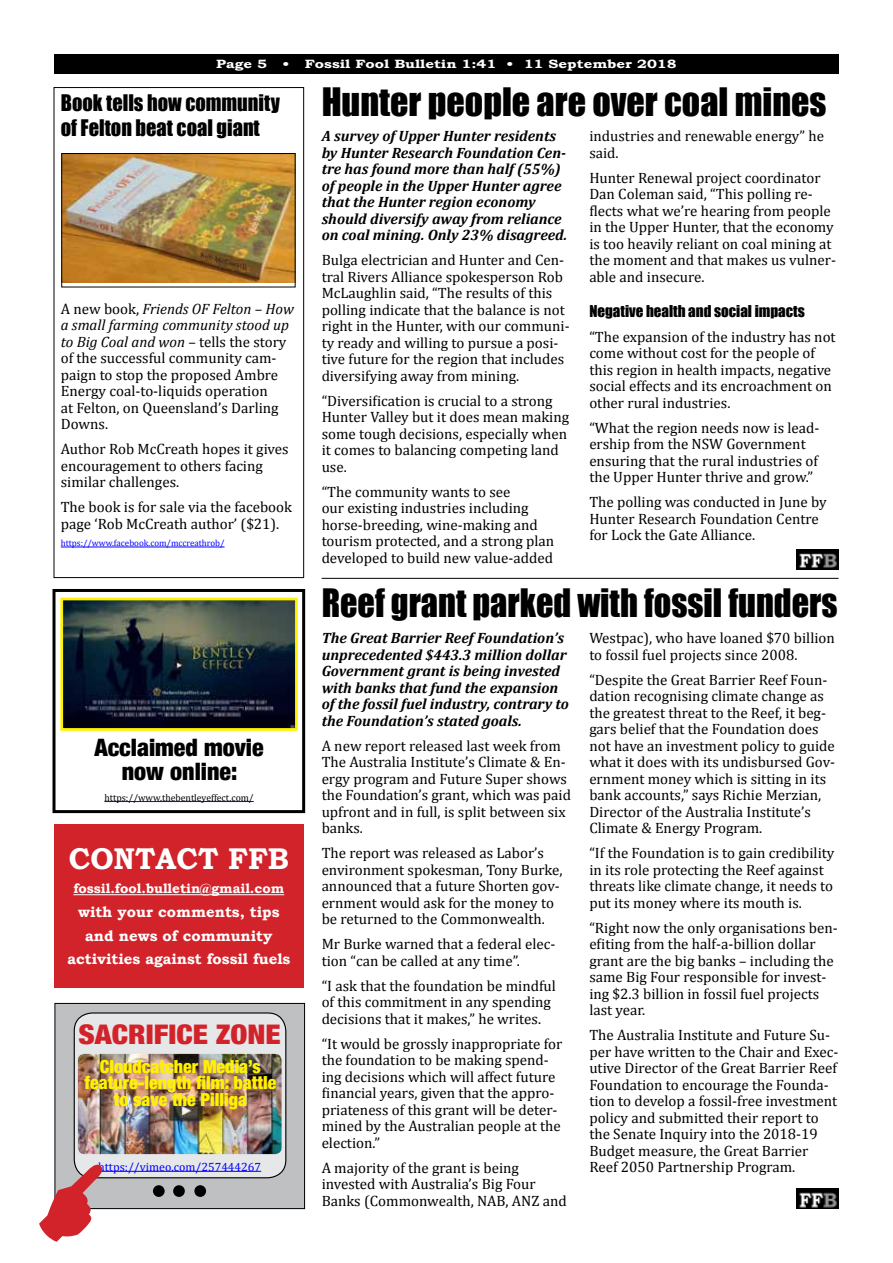
<style>
.page{position:relative;width:893px;height:1263px;background:#fff}
.page>*{position:absolute;margin:0;border:0;box-sizing:border-box;transform-origin:0 0}
.t1{font:36px "Impact";color:#000;scale:.95 1}
.t2{font:36px "Impact";color:#000}
.t3{font:700 30px "Bookman Old Style";color:#fff}
.t4{font:900 condensed 27px "Helvetica Neue";color:#d2232a;scale:1.13 1}
.t5{font:900 condensed 24px/24px "Helvetica Neue";color:#000;text-align:center}
.t6{font:21px/25.2px "Impact";color:#000}
.t7{font:900 condensed 18px/16.5px "Helvetica Neue";color:#fff200;text-align:center}
.t8{font:15px/16.5px "Cambria";color:#000}
.t9{font:italic 700 15px/16.5px "Cambria";color:#000}
.t10{font:700 15px/23.7px "Bookman Old Style";color:#fff;text-align:center}
.t11{font:15px "Impact";color:#000}
.t12{font:700 13.5px "Bookman Old Style";color:#fff}
.t13{font:700 12px "Bookman Old Style";color:#fff;scale:1.25 1}
.t14{font:12px "Cambria";color:#00f}
.t15{font:9.75px "Cambria";color:#000}
.t16{font:9px "Cambria";color:#00f}
.s1{font-style:italic}
</style>
<div class="page">
<div style="left:54px;top:54px;width:785px;height:20px;background:#000"></div>
<img style="left:796px;top:1189px;width:43px;height:20px">
<hr style="left:61px;top:547px;width:164px;height:1px;background:#00f">
<div style="left:54px;top:87px;width:250px;height:491px;border:1px solid #000"></div>
<img style="left:63px;top:155px;width:231px;height:128px">
<div style="left:61px;top:153px;width:235px;height:134px;border:1px solid #000"></div>
<hr style="left:322px;top:578px;width:517px;height:1px;background:#000">
<div style="left:52px;top:589px;width:253px;height:224px;border:3px solid #000"></div>
<img style="left:64px;top:602px;width:230px;height:125px">
<div style="left:60px;top:598px;width:238px;height:133px;border:3px solid #fff200"></div>
<hr style="left:104px;top:801px;width:150px;height:1px;background:#00f">
<div style="left:55px;top:1003px;width:250px;height:205px;background:#bec0c2"></div>
<div style="left:55px;top:1003px;width:250px;height:206px;border:1px solid #000"></div>
<div style="left:74px;top:1013px;width:212px;height:165px;background:#e6e7e8;border-radius:18px"></div>
<div style="left:74px;top:1012px;width:212px;height:166px;border:1px solid #000;border-radius:18px"></div>
<div style="left:153px;top:1185px;width:12px;height:12px;background:#000;border-radius:50%"></div>
<div style="left:173px;top:1185px;width:12px;height:12px;background:#000;border-radius:50%"></div>
<div style="left:194px;top:1185px;width:12px;height:12px;background:#000;border-radius:50%"></div>
<img style="left:78px;top:1054px;width:204px;height:100px">
<hr style="left:98px;top:1171px;width:163px;height:1px;background:#00f">
<svg style="left:39px;top:1163px;width:65px;height:79px"></svg>
<div style="left:54px;top:824px;width:250px;height:164px;background:#d2232a"></div>
<hr style="left:73px;top:894px;width:211px;height:1px;background:#fff">
<img style="left:796px;top:549px;width:43px;height:21px">
<p class="t13" style="left:216px;top:57px;width:42px">Page 5</p>
<p class="t13" style="left:283px;top:57px;width:317px">• Fossil Fool Bulletin 1:41 • 11 September 2018</p>
<h3 class="t6" style="left:61px;top:90px;width:221px">Book tells how community of Felton beat coal giant</h3>
<p class="t8" style="left:61px;top:300px;width:235px">A new book, <span class="s1">Friends OF Felton – How a small farming community stood up to Big Coal and won</span> – tells the story of the successful community cam&shy;paign to stop the proposed Ambre<br>Energy coal-to-liquids operation<br>at Felton, on Queensland’s Darling<br>Downs.</p>
<p class="t8" style="left:61px;top:441px;width:229px">Author Rob McCreath hopes it gives encouragement to others facing similar challenges.</p>
<p class="t8" style="left:61px;top:499px;width:233px">The book is for sale via the facebook page ‘Rob McCreath author’ ($21).</p>
<p class="t16" style="left:61px;top:538px;width:165px">https://www.facebook.com/mccreathrob/</p>
<h3 class="t5" style="left:94px;top:734px;width:171px">Acclaimed movie now online:</h3>
<p class="t15" style="left:104px;top:792px;width:151px">https://www.thebentleyeffect.com/</p>
<h2 class="t3" style="left:69px;top:841px;width:221px">CONTACT FFB</h2>
<p class="t12" style="left:73px;top:880px;width:212px">fossil.fool.bulletin@gmail.com</p>
<p class="t10" style="left:67px;top:900px;width:224px">with your comments, tips and news of community activities against fossil fuels</p>
<h3 class="t4" style="left:79px;top:1012px;width:181px">SACRIFICE ZONE</h3>
<p class="t7" style="left:84px;top:1057px;width:194px">Cloudcatcher Media’s feature-length film: battle to save the Pilliga</p>
<p class="t14" style="left:98px;top:1159px;width:164px">https://vimeo.com/257444267</p>
<h1 class="t2" style="left:322px;top:74px;width:506px">Hunter people are over coal mines</h1>
<p class="t9" style="left:322px;top:128px;width:247px">A survey of Upper Hunter residents by Hunter Research Foundation Cen&shy;tre has found more than half (55%) of people in the Upper Hunter agree that the Hunter region economy should diversify away from reliance on coal mining. Only 23% disagreed.</p>
<p class="t8" style="left:322px;top:252px;width:250px">Bulga electrician and Hunter and Cen&shy;tral Rivers Alliance spokesperson Rob McLaughlin said, “The results of this polling indicate that the balance is not right in the Hunter, with our communi&shy;ty ready and willing to pursue a posi&shy;tive future for the region that includes diversifying away from mining.</p>
<p class="t8" style="left:322px;top:392px;width:249px">“Diversification is crucial to a strong<br>Hunter Valley but it does mean making some tough decisions, especially when it comes to balancing competing land use.</p>
<p class="t8" style="left:322px;top:483px;width:234px">“The community wants to see<br>our existing industries including horse-breeding, wine-making and tourism protected, and a strong plan developed to build new value-added</p>
<p class="t8" style="left:589px;top:128px;width:236px">industries and renewable energy” he said.</p>
<p class="t8" style="left:589px;top:169px;width:248px">Hunter Renewal project coordinator Dan Coleman said, “This polling re&shy;flects what we’re hearing from people in the Upper Hunter, that the economy is too heavily reliant on coal mining at the moment and that makes us vulner&shy;able and insecure.</p>
<p class="t11" style="left:589px;top:299px;width:217px">Negative health and social impacts</p>
<p class="t8" style="left:589px;top:328px;width:248px">“The expansion of the industry has not come without cost for the people of this region in health impacts, negative social effects and its encroachment on other rural industries.</p>
<p class="t8" style="left:589px;top:419px;width:232px">“What the region needs now is lead&shy;ership from the NSW Government ensuring that the rural industries of the Upper Hunter thrive and grow.”</p>
<p class="t8" style="left:589px;top:494px;width:239px">The polling was conducted in June by<br>Hunter Research Foundation Centre for Lock the Gate Alliance.</p>
<h1 class="t1" style="left:322px;top:575px;width:545px">Reef grant parked with fossil funders</h1>
<p class="t9" style="left:322px;top:629px;width:249px">The Great Barrier Reef Foundation’s unprecedented $443.3 million dollar Government grant is being invested with banks that fund the expansion of the fossil fuel industry, contrary to the Foundation’s stated goals.</p>
<p class="t8" style="left:322px;top:737px;width:251px">A new report released last week from<br>The Australia Institute’s Climate &amp; En&shy;ergy program and Future Super shows the Foundation’s grant, which was paid upfront and in full, is split between six banks.</p>
<p class="t8" style="left:322px;top:845px;width:242px">The report was released as Labor’s environment spokesman, Tony Burke, announced that a future Shorten gov&shy;ernment would ask for the money to be returned to the Commonwealth.</p>
<p class="t8" style="left:322px;top:936px;width:235px">Mr Burke warned that a federal elec&shy;tion “can be called at any time”.</p>
<p class="t8" style="left:322px;top:977px;width:236px">“I ask that the foundation be mindful of this commitment in any spending decisions that it makes,” he writes.</p>
<p class="t8" style="left:322px;top:1035px;width:242px">“It would be grossly inappropriate for the foundation to be making spend&shy;ing decisions which will affect future financial years, given that the appro&shy;priateness of this grant will be deter&shy;mined by the Australian people at the election.”</p>
<p class="t8" style="left:322px;top:1159px;width:247px">A majority of the grant is being invested with Australia’s Big Four<br>Banks (Commonwealth, NAB, ANZ and</p>
<p class="t8" style="left:589px;top:630px;width:247px">Westpac), who have loaned $70 billion to fossil fuel projects since 2008.</p>
<p class="t8" style="left:589px;top:671px;width:247px">“Despite the Great Barrier Reef Foun&shy;dation recognising climate change as the greatest threat to the Reef, it beg&shy;gars belief that the Foundation does not have an investment policy to guide what it does with its undisbursed Gov&shy;ernment money which is sitting in its bank accounts,” says Richie Merzian, Director of the Australia Institute’s Climate &amp; Energy Program.</p>
<p class="t8" style="left:589px;top:845px;width:247px">“If the Foundation is to gain credibility in its role protecting the Reef against threats like climate change, it needs to put its money where its mouth is.</p>
<p class="t8" style="left:589px;top:919px;width:250px">“Right now the only organisations ben&shy;efiting from the half-a-billion dollar grant are the big banks – including the same Big Four responsible for invest&shy;ing $2.3 billion in fossil fuel projects last year.</p>
<p class="t8" style="left:589px;top:1027px;width:251px">The Australia Institute and Future Su&shy;per have written to the Chair and Exec&shy;utive Director of the Great Barrier Reef Foundation to encourage the Founda&shy;tion to develop a fossil-free investment policy and submitted their report to the Senate Inquiry into the 2018-19<br>Budget measure, the Great Barrier Reef 2050 Partnership Program.</p>
</div>
